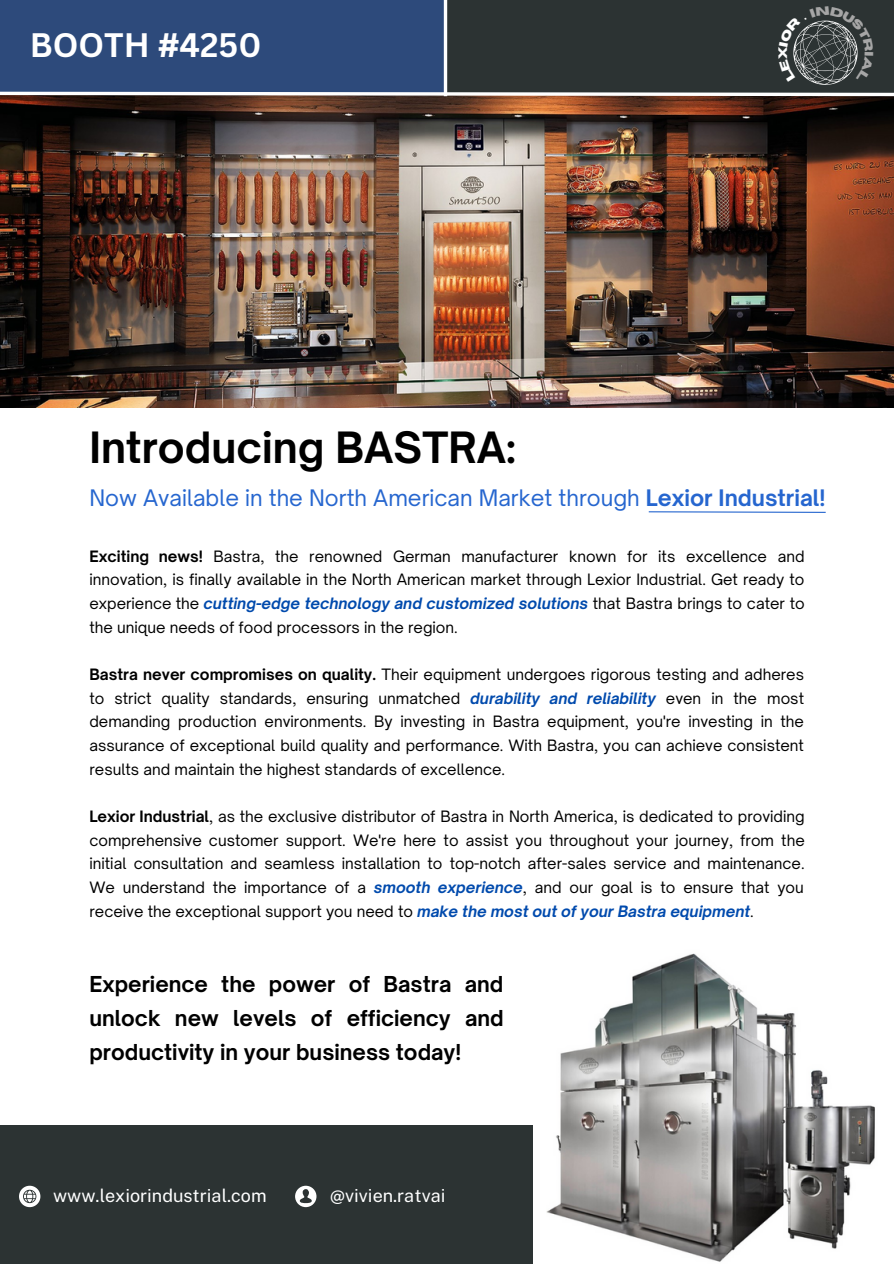
<style>
.page{position:relative;width:894px;height:1264px;background:#fff}
.page>*{position:absolute;margin:0;border:0;box-sizing:border-box;transform-origin:0 0}
.t1{font:700 41.25px "Open Sauce One";color:#000}
.t2{font:700 33px "Canva Sans";color:#fff}
.t3{font:21.75px "Open Sauce One";color:#2666cf}
.t4{font:700 21px/33.8px "Open Sauce One";color:#000;text-align:justify}
.t5{font:18px "Public Sans";color:#fff}
.t6{font:15px/23.7px "Open Sauce One";color:#000;text-align:justify}
.s1{font-weight:700}
.s2{font-weight:700;font-style:italic;color:#004aad}
</style>
<div class="page">
<div style="left:0;top:1125px;width:533px;height:138px;background:#2c3333"></div>
<div style="left:447px;top:0;width:446px;height:252px;background:#2c3333"></div>
<svg style="left:19px;top:1185px;width:21px;height:22px"></svg>
<svg style="left:295px;top:1185px;width:21px;height:22px"></svg>
<svg style="left:648px;top:511px;width:178px;height:2px"></svg>
<img style="left:0;top:98px;width:893px;height:309px">
<img style="left:547px;top:953px;width:328px;height:309px">
<svg style="left:0;top:6px;width:893px;height:92px"></svg>
<p class="t2" style="left:30px;top:22px;width:233px">BOOTH #4250</p>
<p class="t1" style="left:89px;top:421px;width:428px">Introducing BASTRA:</p>
<p class="t3" style="left:89px;top:484px;width:737px">Now Available in the North American Market through <span class="s1">Lexior Industrial!</span></p>
<p class="t6" style="left:89px;top:544px;width:716px"><span class="s1">Exciting news!</span> Bastra, the renowned German manufacturer known for its excellence and innovation, is finally available in the North American market through Lexior Industrial. Get ready to experience the <span class="s2">cutting-edge technology and customized solutions</span> that Bastra brings to cater to the unique needs of food processors in the region.</p>
<p class="t6" style="left:89px;top:662px;width:716px"><span class="s1">Bastra never compromises on quality.</span> Their equipment undergoes rigorous testing and adheres to strict quality standards, ensuring unmatched <span class="s2">durability and reliability</span> even in the most demanding production environments. By investing in Bastra equipment, you're investing in the assurance of exceptional build quality and performance. With Bastra, you can achieve consistent results and maintain the highest standards of excellence.</p>
<p class="t6" style="left:89px;top:804px;width:716px"><span class="s1">Lexior Industrial</span>, as the exclusive distributor of Bastra in North America, is dedicated to providing comprehensive customer support. We're here to assist you throughout your journey, from the initial consultation and seamless installation to top-notch after-sales service and maintenance.<br>We understand the importance of a <span class="s2">smooth experience</span>, and our goal is to ensure that you receive the exceptional support you need to <span class="s2">make the most out of your Bastra equipment</span>.</p>
<p class="t4" style="left:89px;top:967px;width:416px">Experience the power of Bastra and unlock new levels of efficiency and productivity in your business today!</p>
<p class="t5" style="left:53px;top:1184px;width:215px">www.lexiorindustrial.com</p>
<p class="t5" style="left:330px;top:1184px;width:117px">@vivien.ratvai</p>
</div>
